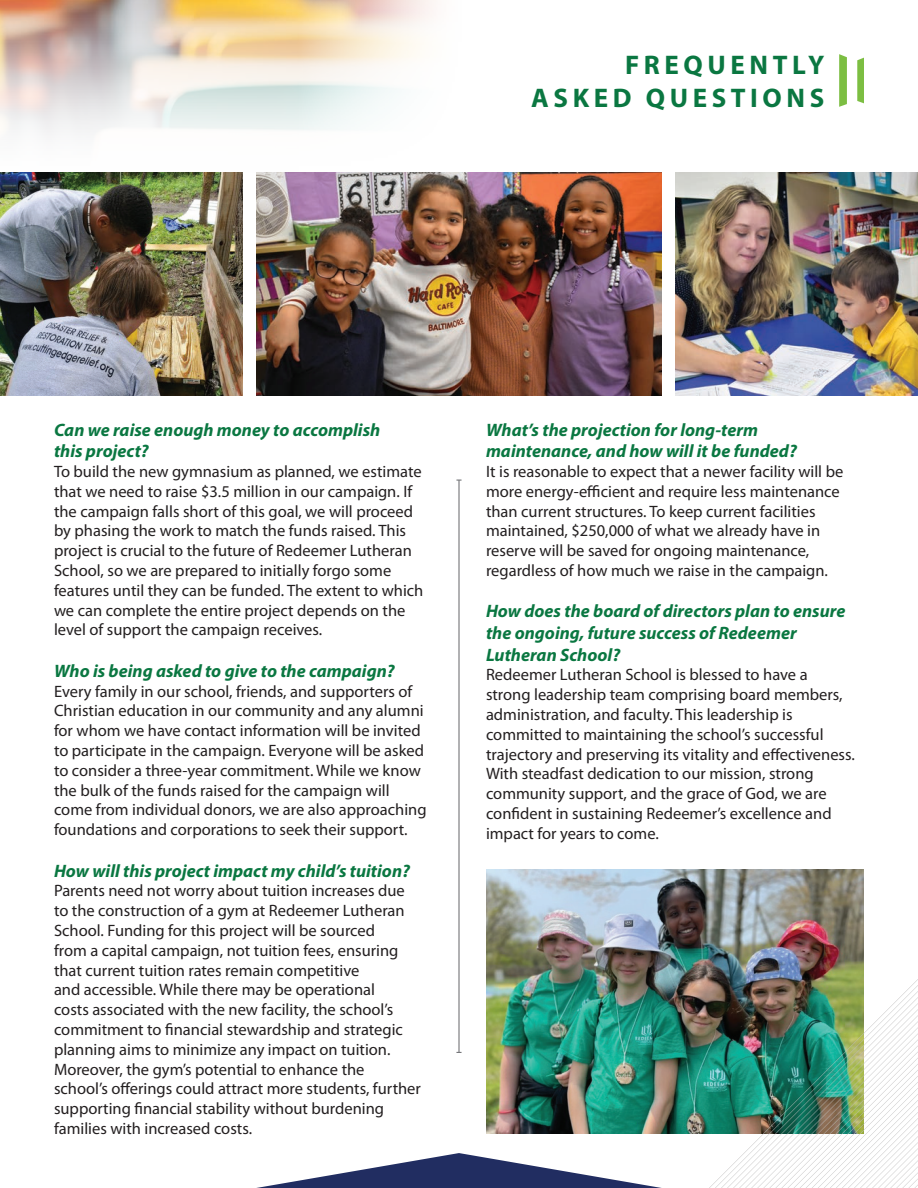
<style>
.page{position:relative;width:918px;height:1188px;background:#fff}
.page>*{position:absolute;margin:0;border:0;box-sizing:border-box;transform-origin:0 0}
.t1{font:700 27px/32.4px "Myriad Pro";letter-spacing:.17em;color:#0a7741;text-align:right}
.t2{font:italic 700 18px/21.6px "Myriad Pro";color:#0a7741}
.t3{font:16.5px/19.8px "Myriad Pro";color:#231f20}
</style>
<div class="page">
<svg style="left:839px;top:54px;width:8px;height:53px"></svg>
<svg style="left:857px;top:58px;width:7px;height:45px"></svg>
<hr style="left:458px;top:480px;width:2px;height:572px;background:#757679">
<img style="left:0;top:182px;width:243px;height:214px">
<img style="left:256px;top:173px;width:406px;height:223px">
<img style="left:675px;top:173px;width:243px;height:223px">
<svg style="left:256px;top:1153px;width:406px;height:35px"></svg>
<img style="left:0;top:0;width:477px;height:182px">
<img style="left:486px;top:870px;width:378px;height:264px">
<img style="left:709px;top:979px;width:209px;height:209px">
<img style="left:715px;top:985px;width:203px;height:203px">
<h1 class="t1" style="left:531px;top:48px;width:295px">FREQUENTLY<br>ASKED QUESTIONS</h1>
<p class="t2" style="left:54px;top:418px;width:328px">Can we raise enough money to accomplish this project?</p>
<p class="t3" style="left:54px;top:461px;width:371px">To build the new gymnasium as planned, we estimate that we need to raise $3.5 million in our campaign. If the campaign falls short of this goal, we will proceed by phasing the work to match the funds raised. This project is crucial to the future of Redeemer Lutheran School, so we are prepared to initially forgo some features until they can be funded. The extent to which we can complete the entire project depends on the level of support the campaign receives.</p>
<p class="t2" style="left:54px;top:659px;width:342px">Who is being asked to give to the campaign?</p>
<p class="t3" style="left:54px;top:681px;width:374px">Every family in our school, friends, and supporters of Christian education in our community and any alumni for whom we have contact information will be invited to participate in the campaign. Everyone will be asked to consider a three-year commitment. While we know the bulk of the funds raised for the campaign will come from individual donors, we are also approaching foundations and corporations to seek their support.</p>
<p class="t2" style="left:54px;top:859px;width:358px">How will this project impact my child’s tuition?</p>
<p class="t3" style="left:54px;top:881px;width:368px">Parents need not worry about tuition increases due to the construction of a gym at Redeemer Lutheran School. Funding for this project will be sourced<br>from a capital campaign, not tuition fees, ensuring that current tuition rates remain competitive<br>and accessible. While there may be operational<br>costs associated with the new facility, the school’s commitment to financial stewardship and strategic planning aims to minimize any impact on tuition.<br>Moreover, the gym’s potential to enhance the school’s offerings could attract more students, further supporting financial stability without burdening families with increased costs.</p>
<p class="t2" style="left:486px;top:418px;width:312px">What’s the projection for long-term maintenance, and how will it be funded?</p>
<p class="t3" style="left:486px;top:461px;width:359px">It is reasonable to expect that a newer facility will be more energy-efficient and require less maintenance than current structures. To keep current facilities maintained, $250,000 of what we already have in reserve will be saved for ongoing maintenance, regardless of how much we raise in the campaign.</p>
<p class="t2" style="left:486px;top:600px;width:361px">How does the board of directors plan to ensure the ongoing, future success of Redeemer<br>Lutheran School?</p>
<p class="t3" style="left:486px;top:665px;width:370px">Redeemer Lutheran School is blessed to have a strong leadership team comprising board members, administration, and faculty. This leadership is committed to maintaining the school’s successful trajectory and preserving its vitality and effectiveness.<br>With steadfast dedication to our mission, strong community support, and the grace of God, we are confident in sustaining Redeemer’s excellence and impact for years to come.</p>
</div>
